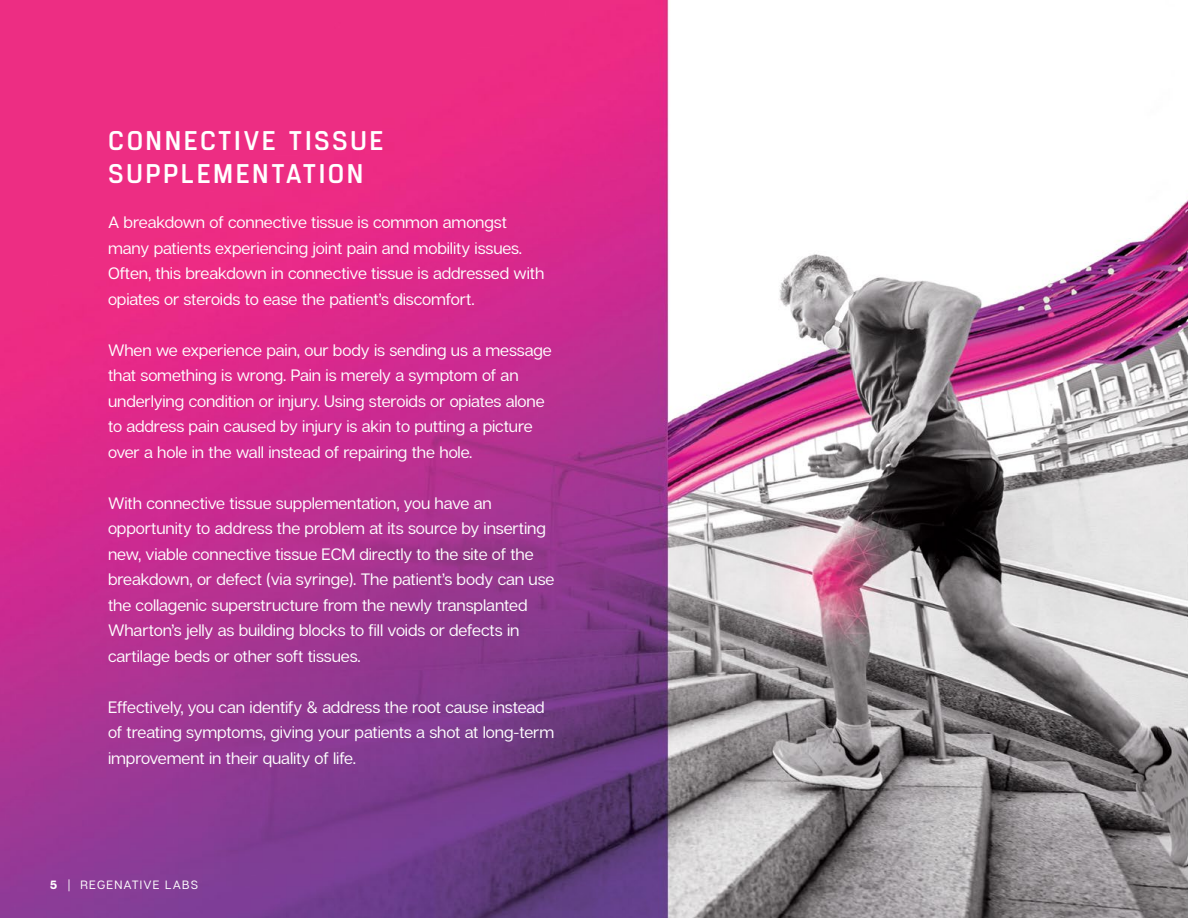
<style>
.page{position:relative;width:1188px;height:918px;background:#fff}
.page>*{position:absolute;margin:0;border:0;box-sizing:border-box;transform-origin:0 0}
.t1{font:700 27px/33px "Manifold CF";letter-spacing:.09em;color:#fff}
.t2{font:16.5px/25.5px "Articulat C Fv 2 Text";letter-spacing:-.005em;color:#fff}
.t3{font:12px "Articulat C Fv 2 Text";letter-spacing:.1em;color:#fff}
.s1{font-family:"Articulat CF";font-weight:800}
</style>
<div class="page">
<img style="left:0;top:0;width:1188px;height:918px">
<h1 class="t1" style="left:108px;top:127px;width:277px">CONNECTIVE TISSUE<br>SUPPLEMENTATION</h1>
<p class="t2" style="left:108px;top:210px;width:438px">A breakdown of connective tissue is common amongst many patients experiencing joint pain and mobility issues.<br>Often, this breakdown in connective tissue is addressed with opiates or steroids to ease the patient’s discomfort.</p>
<p class="t2" style="left:108px;top:337px;width:445px">When we experience pain, our body is sending us a message that something is wrong. Pain is merely a symptom of an underlying condition or injury. Using steroids or opiates alone to address pain caused by injury is akin to putting a picture over a hole in the wall instead of repairing the hole.</p>
<p class="t2" style="left:108px;top:490px;width:448px">With connective tissue supplementation, you have an opportunity to address the problem at its source by inserting new, viable connective tissue ECM directly to the site of the breakdown, or defect (via syringe). The patient’s body can use the collagenic superstructure from the newly transplanted Wharton’s jelly as building blocks to fill voids or defects in cartilage beds or other soft tissues.</p>
<p class="t2" style="left:108px;top:694px;width:448px">Effectively, you can identify &amp; address the root cause instead of treating symptoms, giving your patients a shot at long-term improvement in their quality of life.</p>
<p class="t3" style="left:50px;top:878px;width:150px"><span class="s1">5</span> | REGENATIVE LABS</p>
</div>
